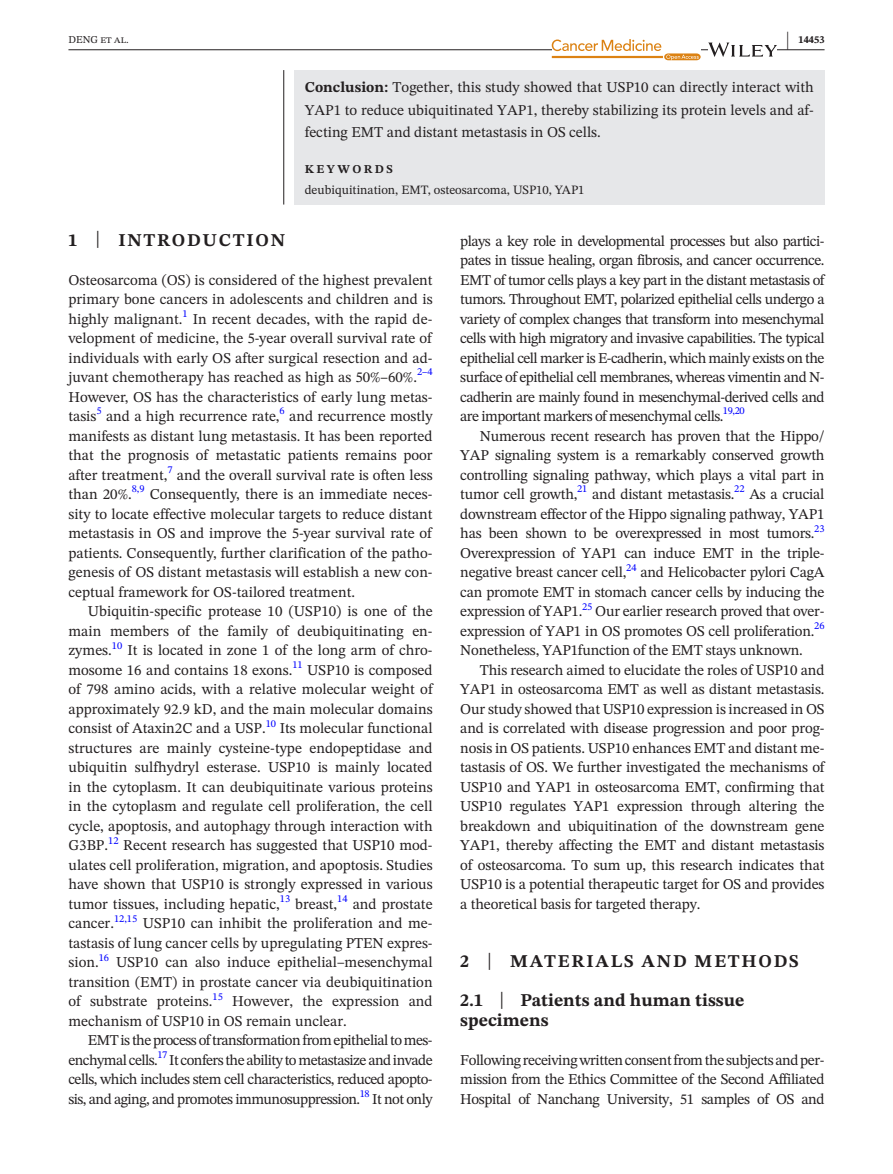
<style>
.page{position:relative;width:893px;height:1174px;background:#fff}
.page>*{position:absolute;margin:0;border:0;box-sizing:border-box;transform-origin:0 0}
.t1{font:700 21px "STIX Two Text";color:#231f20;scale:.42 1}
.t2{font:700 18px/39px "STIX Two Text";color:#231f20}
.t3{font:700 18px "STIX Two Text";letter-spacing:.1em;color:#231f20}
.t4{font:15px/19.5px "STIX Two Text";letter-spacing:-.01em;color:#231f20;text-align:justify}
.t5{font:15px/19.5px "STIX Two Text";letter-spacing:-.035em;color:#231f20}
.t6{font:12.75px "STIX Two Text";color:#231f20}
.t7{font:700 12px "STIX Two Text";letter-spacing:.2em;color:#231f20}
.t8{font:10.5px "STIX Two Text";color:#00f}
.t9{font:10.5px "STIX Two Text";color:#231f20}
.t10{font:700 10.5px "STIX Two Text";color:#231f20}
.s1{font-weight:700}
.s2{font-weight:400;font-size:23.7px}
</style>
<div class="page">
<hr style="left:68px;top:49px;width:756px;height:1px;background:#231f20">
<svg style="left:552px;top:39px;width:149px;height:21px"></svg>
<svg style="left:708px;top:43px;width:69px;height:14px"></svg>
<div style="left:294px;top:70px;width:530px;height:134px;background:#e6e7e9"></div>
<hr style="left:283px;top:70px;width:1px;height:134px;background:#231f20">
<h1 class="t1" style="left:787px;top:24px;width:8px">|</h1>
<p class="t9" style="left:68px;top:32px;width:62px">DENG et al.</p>
<p class="t10" style="left:798px;top:32px;width:27px">14453</p>
<p class="t4" style="left:305px;top:76px;width:511px;line-height:22.5px"><span class="s1">Conclusion:</span> Together, this study showed that USP10 can directly interact with YAP1 to reduce ubiquitinated YAP1, thereby stabilizing its protein levels and af&shy;fecting EMT and distant metastasis in OS cells.</p>
<p class="t7" style="left:305px;top:160px;width:90px">KEYWORDS</p>
<p class="t6" style="left:305px;top:181px;width:281px">deubiquitination, EMT, osteosarcoma, USP10, YAP1</p>
<p class="t3" style="left:68px;top:227px;width:218px">1 <span class="s2">|</span> INTRODUCTION</p>
<p class="t4" style="left:68px;top:270px;width:366px">Osteosarcoma (OS) is considered of the highest prevalent primary bone cancers in adolescents and children and is highly malignant.</p>
<p class="t8" style="left:183px;top:306px;width:7px">1</p>
<p class="t4" style="left:68px;top:309px;width:366px;text-indent:124px">In recent decades, with the rapid de&shy;velopment of medicine, the 5-year overall survival rate of individuals with early OS after surgical resection and ad&shy;juvant chemotherapy has reached as high as 50%–60%.</p>
<p class="t8" style="left:417px;top:364px;width:17px">2–4</p>
<p class="t4" style="left:68px;top:387px;width:366px">However, OS has the characteristics of early lung metas&shy;tasis</p>
<p class="t8" style="left:97px;top:403px;width:7px">5</p>
<p class="t4" style="left:106px;top:406px;width:175px">and a high recurrence rate,</p>
<p class="t8" style="left:280px;top:403px;width:7px">6</p>
<p class="t4" style="left:68px;top:406px;width:366px;text-indent:221px">and recurrence mostly manifests as distant lung metastasis. It has been reported that the prognosis of metastatic patients remains poor after treatment,</p>
<p class="t8" style="left:168px;top:462px;width:7px">7</p>
<p class="t4" style="left:177px;top:465px;width:257px">and the overall survival rate is often less</p>
<p class="t4" style="left:68px;top:484px;width:65px">than 20%.</p>
<p class="t8" style="left:132px;top:481px;width:14px">8,9</p>
<p class="t4" style="left:68px;top:484px;width:366px;text-indent:81px">Consequently, there is an immediate neces&shy;sity to locate effective molecular targets to reduce distant metastasis in OS and improve the 5-year survival rate of patients. Consequently, further clarification of the patho&shy;genesis of OS distant metastasis will establish a new con&shy;ceptual framework for OS-tailored treatment.</p>
<p class="t4" style="left:68px;top:601px;width:366px;text-indent:20px">Ubiquitin-specific protease 10 (USP10) is one of the main members of the family of deubiquitinating en&shy;zymes.</p>
<p class="t8" style="left:112px;top:637px;width:12px">10</p>
<p class="t4" style="left:68px;top:640px;width:366px;text-indent:59px">It is located in zone 1 of the long arm of chro&shy;mosome 16 and contains 18 exons.</p>
<p class="t8" style="left:292px;top:657px;width:12px">11</p>
<p class="t4" style="left:68px;top:660px;width:366px;text-indent:239px">USP10 is composed of 798 amino acids, with a relative molecular weight of approximately 92.9 kD, and the main molecular domains consist of Ataxin2C and a USP.</p>
<p class="t8" style="left:266px;top:715px;width:12px">10</p>
<p class="t4" style="left:68px;top:718px;width:366px;text-indent:211px">Its molecular functional structures are mainly cysteine-type endopeptidase and ubiquitin sulfhydryl esterase. USP10 is mainly located in the cytoplasm. It can deubiquitinate various proteins in the cytoplasm and regulate cell proliferation, the cell cycle, apoptosis, and autophagy through interaction with G3BP.</p>
<p class="t8" style="left:108px;top:832px;width:12px">12</p>
<p class="t4" style="left:68px;top:835px;width:366px;text-indent:55px">Recent research has suggested that USP10 mod&shy;ulates cell proliferation, migration, and apoptosis. Studies have shown that USP10 is strongly expressed in various tumor tissues, including hepatic,</p>
<p class="t8" style="left:280px;top:891px;width:12px">13</p>
<p class="t4" style="left:295px;top:894px;width:44px">breast,</p>
<p class="t8" style="left:337px;top:891px;width:12px">14</p>
<p class="t4" style="left:353px;top:894px;width:81px">and prostate</p>
<p class="t8" style="left:114px;top:910px;width:25px">12,15</p>
<p class="t4" style="left:68px;top:913px;width:366px;text-indent:75px">USP10 can inhibit the proliferation and me&shy;tastasis of lung cancer cells by upregulating PTEN expres&shy;sion.</p>
<p class="t4" style="left:68px;top:913px;width:47px">cancer.</p>
<p class="t8" style="left:99px;top:949px;width:12px">16</p>
<p class="t4" style="left:68px;top:952px;width:366px;text-indent:48px">USP10 can also induce epithelial–mesenchymal transition (EMT) in prostate cancer via deubiquitination of substrate proteins.</p>
<p class="t8" style="left:212px;top:988px;width:12px">15</p>
<p class="t4" style="left:68px;top:991px;width:366px;text-indent:164px">However, the expression and mechanism of USP10 in OS remain unclear.</p>
<p class="t5" style="left:68px;top:1030px;width:366px;text-indent:20px">EMT is the process of transformation from epithelial to mes&shy;enchymal cells.</p>
<p class="t8" style="left:157px;top:1047px;width:12px">17</p>
<p class="t4" style="left:68px;top:1050px;width:366px;text-indent:101px">It confers the ability to metastasize and invade cells, which includes stem cell characteristics, reduced apopto&shy;sis, and aging, and promotes immunosuppression.</p>
<p class="t8" style="left:360px;top:1086px;width:12px">18</p>
<p class="t5" style="left:372px;top:1089px;width:62px">It not only</p>
<p class="t4" style="left:460px;top:231px;width:366px">plays a key role in developmental processes but also partici&shy;pates in tissue healing, organ fibrosis, and cancer occurrence.<br>EMT of tumor cells plays a key part in the distant metastasis of tumors. Throughout EMT, polarized epithelial cells undergo a variety of complex changes that transform into mesenchymal cells with high migratory and invasive capabilities. The typical epithelial cell marker is E-cadherin, which mainly exists on the surface of epithelial cell membranes, whereas vimentin and N&shy;cadherin are mainly found in mesenchymal-derived cells and are important markers of mesenchymal cells.<sup>19,20</sup></p>
<p class="t4" style="left:460px;top:426px;width:366px;text-indent:20px">Numerous recent research has proven that the Hippo/ YAP signaling system is a remarkably conserved growth controlling signaling pathway, which plays a vital part in tumor cell growth,</p>
<p class="t8" style="left:577px;top:481px;width:12px">21</p>
<p class="t4" style="left:592px;top:484px;width:144px">and distant metastasis.</p>
<p class="t8" style="left:734px;top:481px;width:12px">22</p>
<p class="t4" style="left:460px;top:484px;width:366px;text-indent:289px">As a crucial downstream effector of the Hippo signaling pathway, YAP1 has been shown to be overexpressed in most tumors.</p>
<p class="t8" style="left:814px;top:520px;width:12px">23</p>
<p class="t4" style="left:460px;top:543px;width:366px">Overexpression of YAP1 can induce EMT in the triple&shy;negative breast cancer cell,</p>
<p class="t8" style="left:626px;top:559px;width:12px">24</p>
<p class="t4" style="left:460px;top:562px;width:366px;text-indent:180px">and Helicobacter pylori CagA can promote EMT in stomach cancer cells by inducing the expression of YAP1.</p>
<p class="t8" style="left:582px;top:598px;width:12px">25</p>
<p class="t4" style="left:460px;top:601px;width:366px;text-indent:135px">Our earlier research proved that over&shy;expression of YAP1 in OS promotes OS cell proliferation.</p>
<p class="t8" style="left:814px;top:618px;width:12px">26</p>
<p class="t4" style="left:460px;top:640px;width:344px">Nonetheless, YAP1function of the EMT stays unknown.</p>
<p class="t4" style="left:480px;top:660px;width:346px">This research aimed to elucidate the roles of USP10 and</p>
<p class="t4" style="left:460px;top:679px;width:366px">YAP1 in osteosarcoma EMT as well as distant metastasis.</p>
<p class="t4" style="left:460px;top:699px;width:366px">Our study showed that USP10 expression is increased in OS</p>
<p class="t4" style="left:460px;top:718px;width:366px">and is correlated with disease progression and poor prog-</p>
<p class="t4" style="left:460px;top:738px;width:366px">nosis in OS patients. USP10 enhances EMT and distant me-</p>
<p class="t4" style="left:460px;top:757px;width:366px">tastasis of OS. We further investigated the mechanisms of</p>
<p class="t4" style="left:460px;top:777px;width:366px">USP10 and YAP1 in osteosarcoma EMT, confirming that</p>
<p class="t4" style="left:460px;top:796px;width:366px">USP10 regulates YAP1 expression through altering the</p>
<p class="t4" style="left:460px;top:816px;width:366px">breakdown and ubiquitination of the downstream gene</p>
<p class="t4" style="left:460px;top:835px;width:366px">YAP1, thereby affecting the EMT and distant metastasis</p>
<p class="t4" style="left:460px;top:855px;width:366px">of osteosarcoma. To sum up, this research indicates that</p>
<p class="t4" style="left:460px;top:874px;width:366px">USP10 is a potential therapeutic target for OS and provides</p>
<p class="t4" style="left:460px;top:894px;width:242px">a theoretical basis for targeted therapy.</p>
<p class="t2" style="left:460px;top:942px;width:340px">2 <span class="s2">|</span> MATERIALS AND METHODS<br>2.1 <span class="s2">|</span> Patients and human tissue</p>
<p class="t2" style="left:460px;top:1001px;width:90px">specimens</p>
<p class="t4" style="left:460px;top:1050px;width:366px">Following receiving written consent from the subjects and per&shy;mission from the Ethics Committee of the Second Affiliated Hospital of Nanchang University, 51 samples of OS and</p>
</div>
